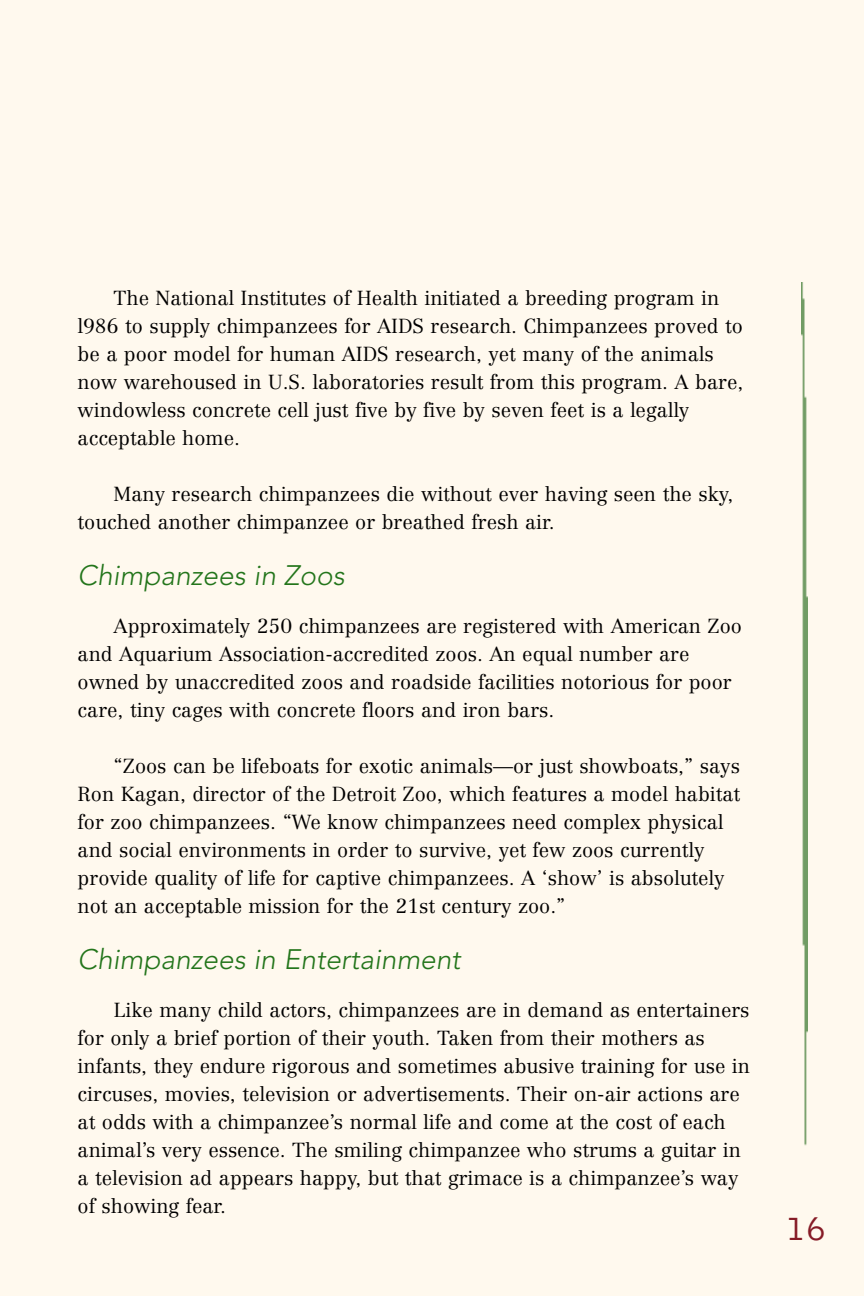
<style>
.page{position:relative;width:864px;height:1296px;background:#fff9ee}
.page>*{position:absolute;margin:0;border:0;box-sizing:border-box;transform-origin:0 0}
.t1{font:36px "Bell Gothic BT";color:#861b26}
.t2{font:italic 300 28px "Avenir";color:#23751b}
.t3{font:300 20px/28px "Centennial";color:#000}
</style>
<div class="page">
<img style="left:802px;top:282px;width:5px;height:864px">
<p class="t3" style="left:78px;top:286px;width:667px;text-indent:36px">The National Institutes of Health initiated a breeding program in l986 to supply chimpanzees for AIDS research. Chimpanzees proved to be a poor model for human AIDS research, yet many of the animals now warehoused in U.S. laboratories result from this program. A bare, windowless concrete cell just five by five by seven feet is a legally acceptable home.</p>
<p class="t3" style="left:78px;top:482px;width:657px;text-indent:36px">Many research chimpanzees die without ever having seen the sky, touched another chimpanzee or breathed fresh air.</p>
<h2 class="t2" style="left:78px;top:564px;width:269px">Chimpanzees in Zoos</h2>
<p class="t3" style="left:78px;top:614px;width:666px;text-indent:36px">Approximately 250 chimpanzees are registered with American Zoo and Aquarium Association-accredited zoos. An equal number are owned by unaccredited zoos and roadside facilities notorious for poor care, tiny cages with concrete floors and iron bars.</p>
<p class="t3" style="left:78px;top:754px;width:664px;text-indent:36px">“Zoos can be lifeboats for exotic animals—or just showboats,” says Ron Kagan, director of the Detroit Zoo, which features a model habitat for zoo chimpanzees. “We know chimpanzees need complex physical and social environments in order to survive, yet few zoos currently provide quality of life for captive chimpanzees. A ‘show’ is absolutely not an acceptable mission for the 21st century zoo.”</p>
<h2 class="t2" style="left:78px;top:948px;width:385px">Chimpanzees in Entertainment</h2>
<p class="t3" style="left:78px;top:998px;width:674px;text-indent:36px">Like many child actors, chimpanzees are in demand as entertainers for only a brief portion of their youth. Taken from their mothers as infants, they endure rigorous and sometimes abusive training for use in circuses, movies, television or advertisements. Their on-air actions are at odds with a chimpanzee’s normal life and come at the cost of each animal’s very essence. The smiling chimpanzee who strums a guitar in a television ad appears happy, but that grimace is a chimpanzee’s way of showing fear.</p>
<h1 class="t1" style="left:785px;top:1216px;width:42px">16</h1>
</div>
